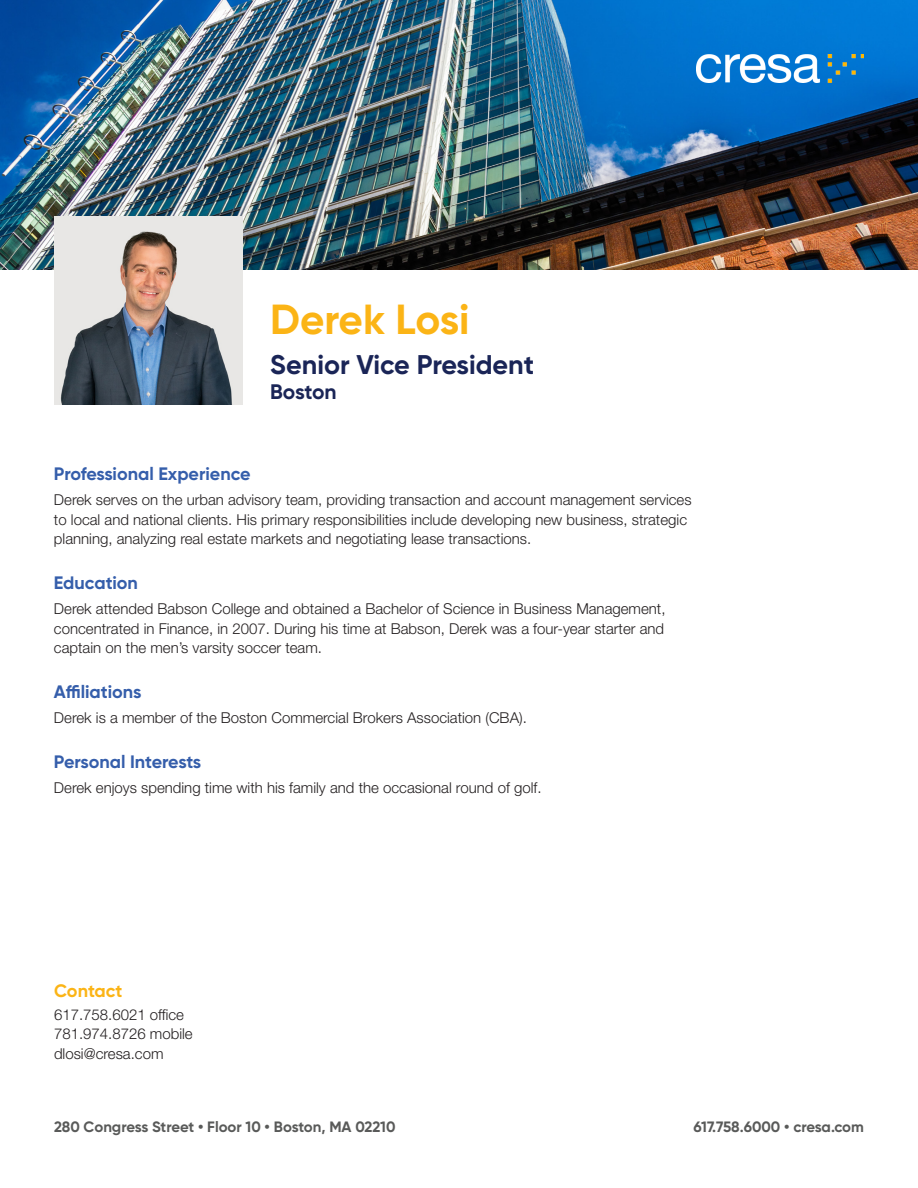
<style>
.page{position:relative;width:918px;height:1188px;background:#fff}
.page>*{position:absolute;margin:0;border:0;box-sizing:border-box;transform-origin:0 0}
.Name{font:700 42px "Gilroy";letter-spacing:-.005em;color:#fbb416}
.t1{font:700 27px "Gilroy";color:#1a2557}
.Office{font:700 21px "Gilroy";letter-spacing:-.01em;color:#1a2557}
.Header-V{font:700 18px "Gilroy";color:#355eab}
.t2{font:700 18px "Gilroy";color:#fbb416}
.Body{font:300 15px/19.5px "Helvetica Neue LT Std";color:#231f20}
.t3{font:700 15px "Gilroy";color:#595a59}
</style>
<div class="page">
<img style="left:0;top:0;width:918px;height:270px">
<img style="left:697px;top:54px;width:167px;height:29px">
<img style="left:54px;top:216px;width:189px;height:189px">
<p class="Name" style="left:270px;top:293px;width:201px">Derek Losi</p>
<p class="t1" style="left:270px;top:348px;width:266px">Senior Vice President</p>
<p class="Office" style="left:270px;top:379px;width:68px">Boston</p>
<p class="Header-V" style="left:54px;top:462px;width:198px">Professional Experience</p>
<p class="Body" style="left:54px;top:490px;width:639px">Derek serves on the urban advisory team, providing transaction and account management services to local and national clients. His primary responsibilities include developing new business, strategic planning, analyzing real estate markets and negotiating lease transactions.</p>
<p class="Header-V" style="left:54px;top:571px;width:86px">Education</p>
<p class="Body" style="left:54px;top:599px;width:613px;text-align:justify">Derek attended Babson College and obtained a Bachelor of Science in Business Management, concentrated in Finance, in 2007. During his time at Babson, Derek was a four-year starter and captain on the men’s varsity soccer team.</p>
<p class="Header-V" style="left:54px;top:680px;width:89px">Affiliations</p>
<p class="Body" style="left:54px;top:708px;width:474px">Derek is a member of the Boston Commercial Brokers Association (CBA).</p>
<p class="Header-V" style="left:54px;top:750px;width:149px">Personal Interests</p>
<p class="Body" style="left:54px;top:778px;width:489px">Derek enjoys spending time with his family and the occasional round of golf.</p>
<p class="t2" style="left:54px;top:980px;width:70px">Contact</p>
<p class="Body" style="left:54px;top:1005px;width:132px">617.758.6021 office</p>
<p class="Body" style="left:54px;top:1024px;width:140px">781.974.8726 mobile</p>
<p class="Body" style="left:54px;top:1044px;width:111px">dlosi@cresa.com</p>
<p class="t3" style="left:54px;top:1118px;width:343px">280 Congress Street • Floor 10 • Boston, MA 02210</p>
<p class="t3" style="left:694px;top:1118px;width:172px">617.758.6000 • cresa.com</p>
</div>
